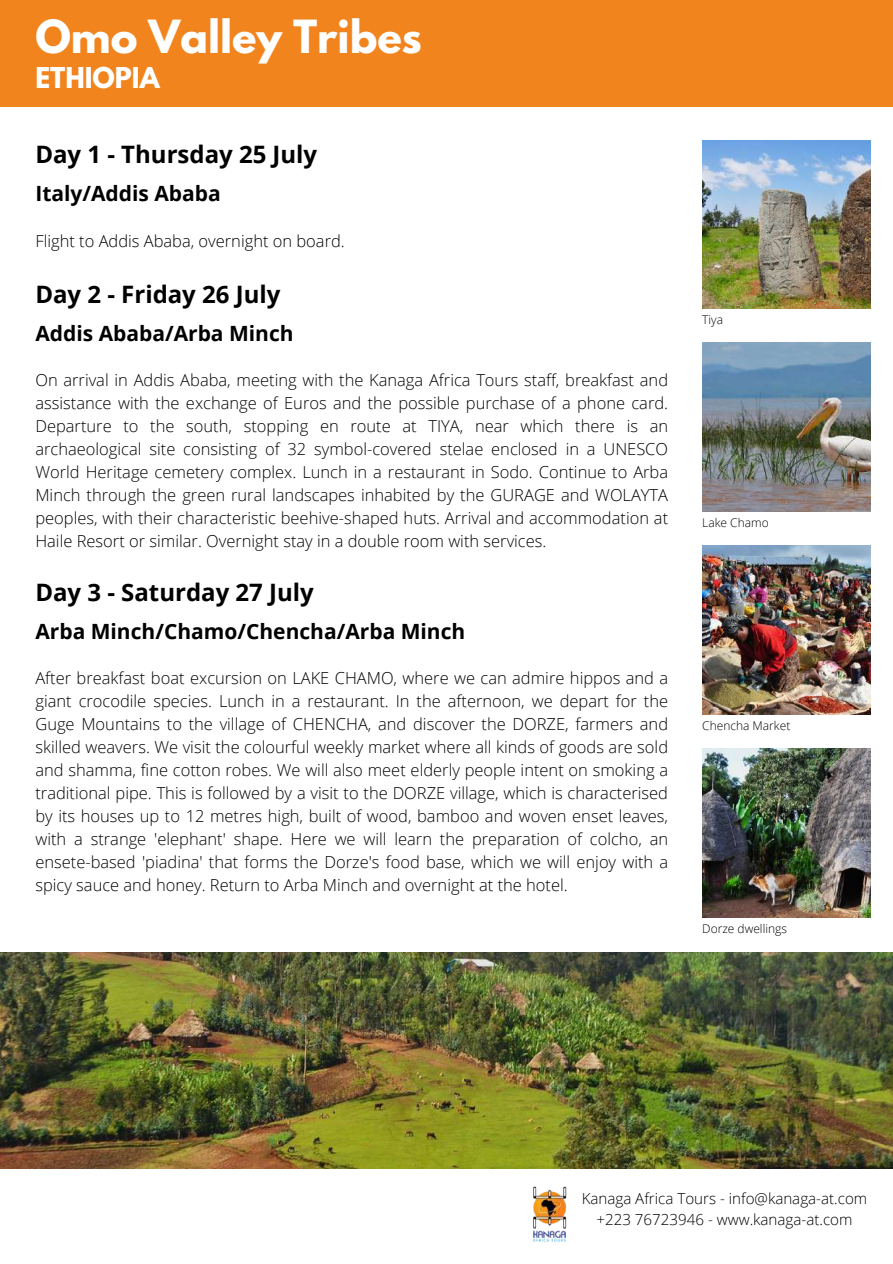
<style>
.page{position:relative;width:893px;height:1264px;background:#fff}
.page>*{position:absolute;margin:0;border:0;box-sizing:border-box;transform-origin:0 0}
.t1{font:700 40.5px "League Spartan";color:#fff}
.t2{font:700 25.5px "League Spartan";color:#fff}
.t3{font:700 24px "Open Sans";color:#000}
.t4{font:700 21px "Open Sans";color:#000}
.t5{font:300 16.5px/23px "Open Sans";color:#000;text-align:justify}
.t6{font:300 15.15px/21px "Open Sans";color:#000;text-align:center}
.t7{font:300 12px "Open Sans";color:#000}
</style>
<div class="page">
<img style="left:533px;top:1186px;width:34px;height:56px">
<div style="left:0;top:0;width:892px;height:106px;background:#f2841e"></div>
<img style="left:702px;top:140px;width:168px;height:169px">
<img style="left:702px;top:343px;width:168px;height:168px">
<img style="left:702px;top:546px;width:168px;height:168px">
<img style="left:702px;top:749px;width:168px;height:168px">
<img style="left:0;top:952px;width:892px;height:216px">
<h1 class="t1" style="left:35px;top:17px;width:388px">Omo Valley Tribes</h1>
<h2 class="t2" style="left:35px;top:65px;width:126px">ETHIOPIA</h2>
<h3 class="t3" style="left:35px;top:137px;width:283px">Day 1 - Thursday 25 July</h3>
<p class="t4" style="left:35px;top:179px;width:187px">Italy/Addis Ababa</p>
<p class="t5" style="left:35px;top:229px;width:311px">Flight to Addis Ababa, overnight on board.</p>
<h3 class="t3" style="left:35px;top:277px;width:246px">Day 2 - Friday 26 July</h3>
<p class="t4" style="left:35px;top:318px;width:260px">Addis Ababa/Arba Minch</p>
<p class="t5" style="left:35px;top:368px;width:634px">On arrival in Addis Ababa, meeting with the Kanaga Africa Tours staff, breakfast and assistance with the exchange of Euros and the possible purchase of a phone card.<br>Departure to the south, stopping en route at TIYA, near which there is an archaeological site consisting of 32 symbol-covered stelae enclosed in a UNESCO World Heritage cemetery complex. Lunch in a restaurant in Sodo. Continue to Arba Minch through the green rural landscapes inhabited by the GURAGE and WOLAYTA peoples, with their characteristic beehive-shaped huts. Arrival and accommodation at Haile Resort or similar. Overnight stay in a double room with services.</p>
<h3 class="t3" style="left:35px;top:575px;width:280px">Day 3 - Saturday 27 July</h3>
<p class="t4" style="left:35px;top:616px;width:431px">Arba Minch/Chamo/Chencha/Arba Minch</p>
<p class="t5" style="left:35px;top:666px;width:634px">After breakfast boat excursion on LAKE CHAMO, where we can admire hippos and a giant crocodile species. Lunch in a restaurant. In the afternoon, we depart for the Guge Mountains to the village of CHENCHA, and discover the DORZE, farmers and skilled weavers. We visit the colourful weekly market where all kinds of goods are sold and shamma, fine cotton robes. We will also meet elderly people intent on smoking a traditional pipe. This is followed by a visit to the DORZE village, which is characterised by its houses up to 12 metres high, built of wood, bamboo and woven enset leaves, with a strange 'elephant' shape. Here we will learn the preparation of colcho, an ensete-based 'piadina' that forms the Dorze's food base, which we will enjoy with a spicy sauce and honey. Return to Arba Minch and overnight at the hotel.</p>
<p class="t7" style="left:702px;top:311px;width:22px">Tiya</p>
<p class="t7" style="left:702px;top:514px;width:68px">Lake Chamo</p>
<p class="t7" style="left:702px;top:717px;width:90px">Chencha Market</p>
<p class="t7" style="left:702px;top:920px;width:86px">Dorze dwellings</p>
<p class="t6" style="left:581px;top:1187px;width:287px">Kanaga Africa Tours - info@kanaga-at.com +223 76723946 - www.kanaga-at.com</p>
</div>
